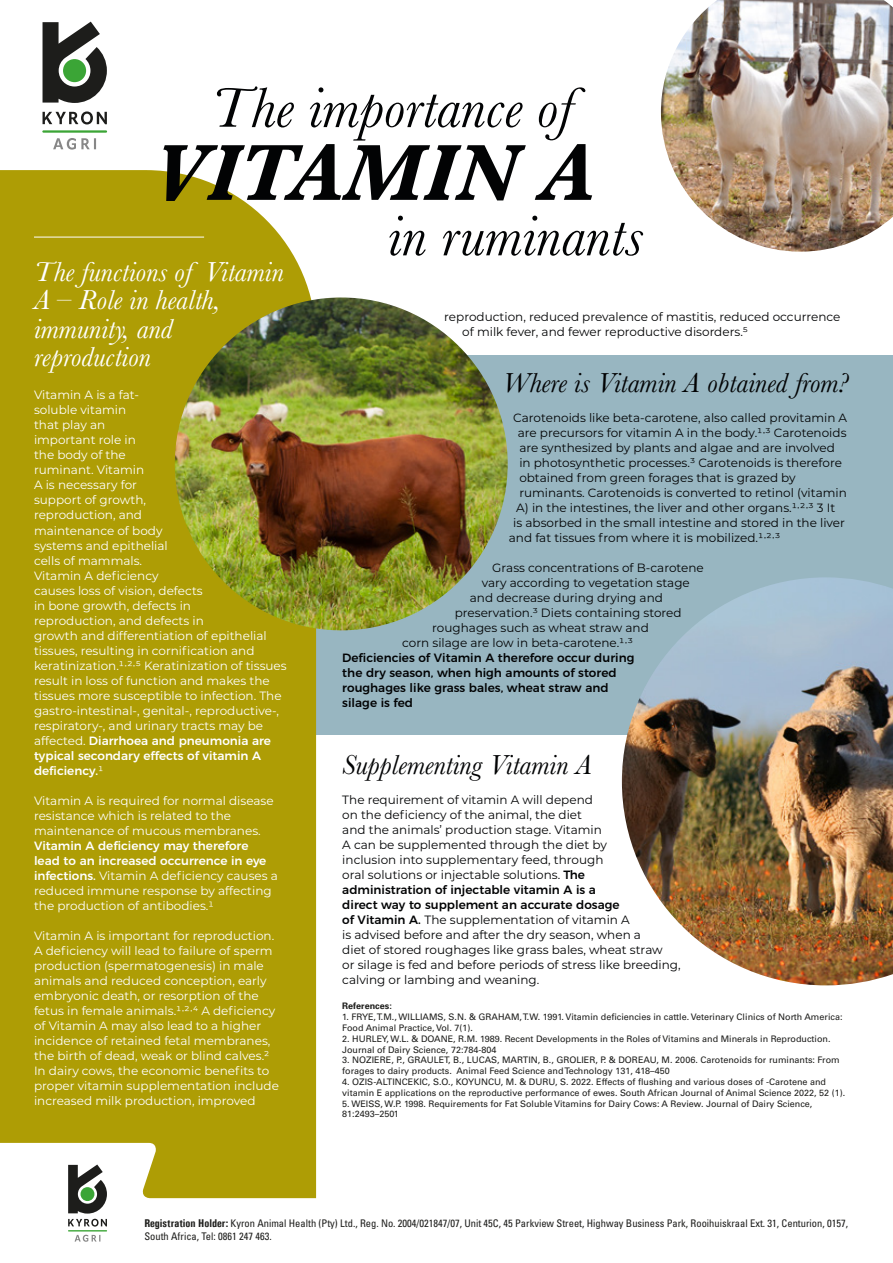
<style>
.page{position:relative;width:893px;height:1263px;background:#fff}
.page>*{position:absolute;margin:0;border:0;box-sizing:border-box;transform-origin:0 0}
.t1{font:italic 700 82.5px "Baskerville";color:#020304}
.t2{font:italic 58.5px "Baskerville";color:#020304}
.t3{font:italic 28.5px/28.5px "Baskerville";color:#fff}
.t4{font:italic 28.5px "Baskerville";color:#020304}
.t5{font:12px/15px "Montserrat";color:#fff}
.t6{font:12px/15px "Montserrat";color:#020304}
.t7{font:500 12px/15px "Montserrat";color:#020304}
.t8{font:condensed 10.5px/12.6px "Univers";color:#1d1d1b}
.t9{font:9px/10.8px "Univers";color:#1d1d1b}
.t10{font:700 9px "Univers 65";color:#1d1d1b}
.s1{font-weight:500}
.s2{font-family:"Univers Condensed";font-weight:700;font-stretch:normal;font-size:11.25px}
</style>
<div class="page">
<div style="left:7px;top:355px;width:886px;height:380px;background:#98b6c1"></div>
<div style="left:0;top:170px;width:316px;height:973px;background:#ae9d05"></div>
<hr style="left:34px;top:237px;width:170px;height:1px;background:#fff">
<svg style="left:68px;top:1143px;width:249px;height:99px"></svg>
<svg style="left:68px;top:1164px;width:39px;height:49px"></svg>
<svg style="left:75px;top:1235px;width:25px;height:7px"></svg>
<svg style="left:68px;top:1219px;width:39px;height:7px"></svg>
<hr style="left:68px;top:1230px;width:39px;height:1px;background:#3ba536">
<img style="left:175px;top:297px;width:333px;height:333px;border-radius:166px">
<img style="left:622px;top:577px;width:271px;height:408px">
<img style="left:661px;top:0;width:232px;height:252px">
<svg style="left:43px;top:22px;width:64px;height:81px"></svg>
<svg style="left:53px;top:138px;width:43px;height:12px"></svg>
<svg style="left:43px;top:111px;width:64px;height:13px"></svg>
<hr style="left:42px;top:130px;width:65px;height:3px;background:#3ba536">
<h2 class="t2" style="left:211px;top:69px;width:364px">The importance of</h2>
<h1 class="t1" style="left:153px;top:116px;width:442px">VITAMIN A</h1>
<h2 class="t2" style="left:388px;top:197px;width:257px">in ruminants</h2>
<h3 class="t3" style="left:34px;top:258px;width:251px">The functions of Vitamin<br>A – Role in health, immunity, and reproduction</h3>
<p class="t5" style="left:34px;top:387px;width:254px">Vitamin A is a fat-<br>soluble vitamin<br>that play an<br>important role in<br>the body of the<br>ruminant. Vitamin<br>A is necessary for<br>support of growth,<br>reproduction, and<br>maintenance of body<br>systems and epithelial<br>cells of mammals.<br>Vitamin A deficiency<br>causes loss of vision, defects<br>in bone growth, defects in<br>reproduction, and defects in<br>growth and differentiation of epithelial tissues, resulting in cornification and keratinization.¹·²·⁵ Keratinization of tissues result in loss of function and makes the tissues more susceptible to infection. The gastro-intestinal-, genital-, reproductive-, respiratory-, and urinary tracts may be affected. <span class="s1">Diarrhoea and pneumonia are typical secondary effects of vitamin A deficiency.</span>¹</p>
<p class="t5" style="left:34px;top:792px;width:241px">Vitamin A is required for normal disease resistance which is related to the maintenance of mucous membranes.</p>
<p class="t5" style="left:34px;top:837px;width:245px"><span class="s1">Vitamin A deficiency may therefore<br>lead to an increased occurrence in eye infections.</span> Vitamin A deficiency causes a reduced immune response by affecting the production of antibodies.1</p>
<p class="t5" style="left:34px;top:927px;width:246px">Vitamin A is important for reproduction.<br>A deficiency will lead to failure of sperm production (spermatogenesis) in male animals and reduced conception, early embryonic death, or resorption of the fetus in female animals.¹·²·⁴ A deficiency of Vitamin A may also lead to a higher incidence of retained fetal membranes, the birth of dead, weak or blind calves.²<br>In dairy cows, the economic benefits to proper vitamin supplementation include increased milk production, improved</p>
<p class="t6" style="left:462px;top:309px;width:380px;text-indent:-18px">reproduction, reduced prevalence of mastitis, reduced occurrence of milk fever, and fewer reproductive disorders.⁵</p>
<h3 class="t4" style="left:503px;top:364px;width:347px">Where is Vitamin A obtained from?</h3>
<p class="t6" style="left:513px;top:410px;width:335px">Carotenoids like beta-carotene, also called provitamin A</p>
<p class="t6" style="left:518px;top:425px;width:330px">are precursors for vitamin A in the body.¹·³ Carotenoids</p>
<p class="t6" style="left:519px;top:440px;width:317px">are synthesized by plants and algae and are involved</p>
<p class="t6" style="left:519px;top:455px;width:324px">in photosynthetic processes.³ Carotenoids is therefore</p>
<p class="t6" style="left:519px;top:470px;width:278px">obtained from green forages that is grazed by</p>
<p class="t6" style="left:519px;top:485px;width:329px">ruminants. Carotenoids is converted to retinol (vitamin</p>
<p class="t6" style="left:516px;top:500px;width:321px">A) in the intestines, the liver and other organs.¹·²·³ 3 It</p>
<p class="t6" style="left:513px;top:515px;width:333px">is absorbed in the small intestine and stored in the liver</p>
<p class="t6" style="left:509px;top:530px;width:273px">and fat tissues from where it is mobilized.¹·²·³</p>
<p class="t6" style="left:492px;top:560px;width:213px">Grass concentrations of B-carotene</p>
<p class="t6" style="left:482px;top:575px;width:210px">vary according to vegetation stage</p>
<p class="t6" style="left:470px;top:590px;width:195px">and decrease during drying and</p>
<p class="t6" style="left:455px;top:605px;width:228px">preservation.³ Diets containing stored</p>
<p class="t6" style="left:432px;top:620px;width:218px">roughages such as wheat straw and</p>
<p class="t6" style="left:402px;top:635px;width:232px">corn silage are low in beta-carotene.¹·³</p>
<p class="t7" style="left:342px;top:649px;width:294px">Deficiencies of Vitamin A therefore occur during the dry season, when high amounts of stored roughages like grass bales, wheat straw and silage is fed</p>
<h3 class="t4" style="left:342px;top:745px;width:251px">Supplementing Vitamin A</h3>
<p class="t6" style="left:342px;top:791px;width:340px">The requirement of vitamin A will depend<br>on the deficiency of the animal, the diet<br>and the animals’ production stage. Vitamin<br>A can be supplemented through the diet by<br>inclusion into supplementary feed, through<br>oral solutions or injectable solutions. <span class="s1">The<br>administration of injectable vitamin A is a<br>direct way to supplement an accurate dosage<br>of Vitamin A.</span> The supplementation of vitamin A<br>is advised before and after the dry season, when a<br>diet of stored roughages like grass bales, wheat straw<br>or silage is fed and before periods of stress like breeding, calving or lambing and weaning.</p>
<p class="t10" style="left:342px;top:1000px;width:51px">References:</p>
<p class="t9" style="left:342px;top:1011px;width:502px">1. FRYE, T.M., WILLIAMS, S.N. &amp; GRAHAM, T.W. 1991. Vitamin deficiencies in cattle. Veterinary Clinics of North America:<br>Food Animal Practice, Vol. 7(1).</p>
<p class="t9" style="left:342px;top:1033px;width:490px">2. HURLEY, W.L. &amp; DOANE, R.M. 1989. Recent Developments in the Roles of Vitamins and Minerals in Reproduction.<br>Journal of Dairy Science, 72:784-804</p>
<p class="t9" style="left:342px;top:1055px;width:499px">3. NOZIERE, P., GRAULET, B., LUCAS, MARTIN, B., GROLIER, P. &amp; DOREAU, M. 2006. Carotenoids for ruminants: From forages to dairy products. Animal Feed Science and Technology 131, 418–450</p>
<p class="t9" style="left:342px;top:1076px;width:504px">4. OZIS-ALTINCEKIC, S.O., KOYUNCU, M. &amp; DURU, S. 2022. Effects of flushing and various doses of -Carotene and vitamin E applications on the reproductive performance of ewes. South African Journal of Animal Science 2022, 52 (1).</p>
<p class="t9" style="left:342px;top:1098px;width:472px">5. WEISS, W.P. 1998. Requirements for Fat Soluble Vitamins for Dairy Cows: A Review. Journal of Dairy Science,<br>81:2493–2501</p>
<p class="t8" style="left:144px;top:1217px;width:705px"><span class="s2">Registration Holder:</span> Kyron Animal Health (Pty) Ltd., Reg. No. 2004/021847/07, Unit 45C, 45 Parkview Street, Highway Business Park, Rooihuiskraal Ext. 31, Centurion, 0157,<br>South Africa, Tel: 0861 247 463.</p>
</div>
